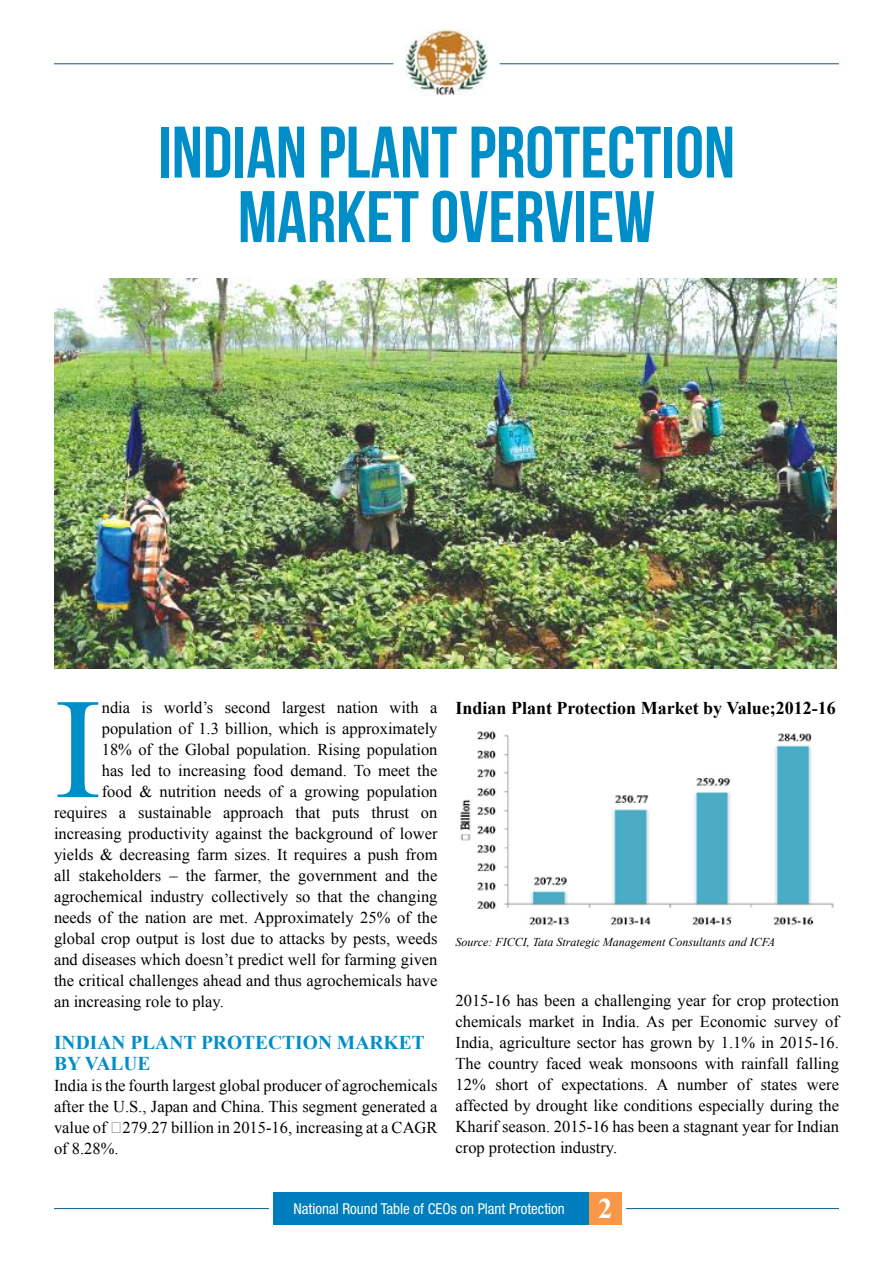
<style>
.page{position:relative;width:893px;height:1263px;background:#fff}
.page>*{position:absolute;margin:0;border:0;box-sizing:border-box;transform-origin:0 0}
.t1{font:143.4px "Times New Roman";color:#008ec8}
.t2{font:72.75px/64.5px "Bebas Neue";color:#008ec8;text-align:center}
.t3{font:700 19.5px/21px "Times New Roman";color:#008ec8}
.t4{font:700 18px "Times New Roman";color:#000}
.t5{font:16.5px/21px "Times New Roman";color:#000;text-align:justify}
.t6{font:condensed 15px "Helvetica Neue LT Std";color:#fff}
.t7{font:italic 12px "Times New Roman";color:#000}
.s1{font-family:"Times New Roman";font-weight:700;font-stretch:normal;font-size:28.5px}
</style>
<div class="page">
<img style="left:405px;top:29px;width:83px;height:67px">
<hr style="left:54px;top:63px;width:339px;height:1px;background:#005e8d">
<hr style="left:500px;top:63px;width:339px;height:1px;background:#005e8d">
<div style="left:283px;top:1192px;width:339px;height:32px;background:#f89748"></div>
<div style="left:273px;top:1192px;width:315px;height:32px;background:#007dbd"></div>
<hr style="left:54px;top:1208px;width:215px;height:1px;background:#005e8d">
<hr style="left:626px;top:1208px;width:213px;height:1px;background:#005e8d">
<img style="left:460px;top:731px;width:374px;height:195px">
<img style="left:54px;top:279px;width:782px;height:390px">
<h2 class="t2" style="left:158px;top:120px;width:579px">INDIAN PLANT PROTECTION<br>MARKET OVERVIEW</h2>
<h1 class="t1" style="left:54px;top:653px;width:49px">I</h1>
<p class="t5" style="left:102px;top:697px;width:337px">ndia is world’s second largest nation with a</p>
<p class="t5" style="left:102px;top:718px;width:337px">population of 1.3 billion, which is approximately</p>
<p class="t5" style="left:102px;top:739px;width:337px">18% of the Global population. Rising population</p>
<p class="t5" style="left:102px;top:760px;width:337px">has led to increasing food demand. To meet the</p>
<p class="t5" style="left:102px;top:781px;width:337px">food &amp; nutrition needs of a growing population</p>
<p class="t5" style="left:54px;top:802px;width:385px">requires a sustainable approach that puts thrust on</p>
<p class="t5" style="left:54px;top:823px;width:385px">increasing productivity against the background of lower</p>
<p class="t5" style="left:54px;top:844px;width:385px">yields &amp; decreasing farm sizes. It requires a push from</p>
<p class="t5" style="left:54px;top:865px;width:385px">all stakeholders – the farmer, the government and the</p>
<p class="t5" style="left:54px;top:886px;width:385px">agrochemical industry collectively so that the changing</p>
<p class="t5" style="left:54px;top:907px;width:385px">needs of the nation are met. Approximately 25% of the</p>
<p class="t5" style="left:54px;top:928px;width:385px">global crop output is lost due to attacks by pests, weeds</p>
<p class="t5" style="left:54px;top:949px;width:385px">and diseases which doesn’t predict well for farming given</p>
<p class="t5" style="left:54px;top:970px;width:385px">the critical challenges ahead and thus agrochemicals have</p>
<p class="t5" style="left:54px;top:991px;width:171px">an increasing role to play.</p>
<p class="t3" style="left:54px;top:1032px;width:372px">Indian Plant Protection Market by Value</p>
<p class="t5" style="left:54px;top:1075px;width:385px">India is the fourth largest global producer of agrochemicals after the U.S., Japan and China. This segment generated a value of ₹279.27 billion in 2015-16, increasing at a CAGR of 8.28%.</p>
<p class="t4" style="left:455px;top:695px;width:382px">Indian Plant Protection Market by Value;2012-16</p>
<p class="t7" style="left:455px;top:934px;width:321px">Source: FICCI, Tata Strategic Management Consultants and ICFA</p>
<p class="t5" style="left:455px;top:989px;width:385px">2015-16 has been a challenging year for crop protection chemicals market in India. As per Economic survey of India, agriculture sector has grown by 1.1% in 2015-16.<br>The country faced weak monsoons with rainfall falling 12% short of expectations. A number of states were affected by drought like conditions especially during the Kharif season. 2015-16 has been a stagnant year for Indian crop protection industry.</p>
<p class="t6" style="left:293px;top:1200px;width:320px">National Round Table of CEOs on Plant Protection <span class="s1">2</span></p>
</div>
